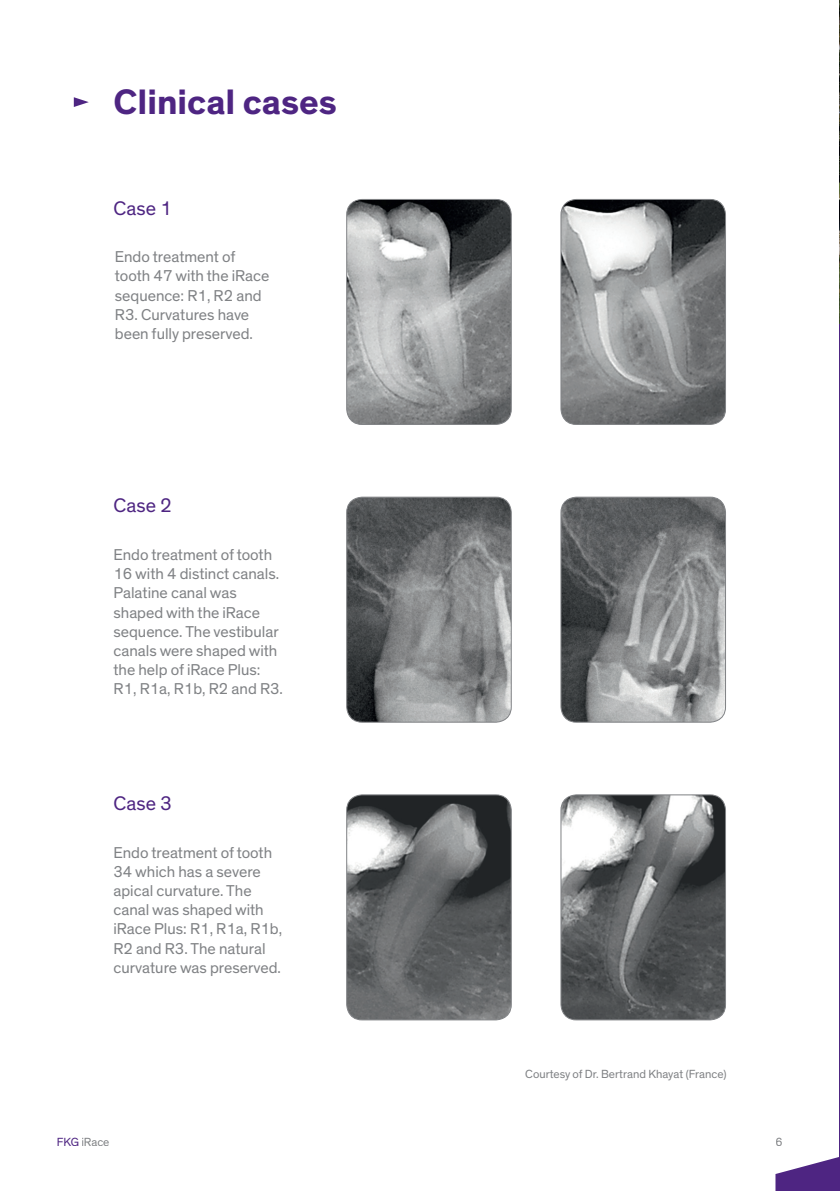
<style>
.page{position:relative;width:840px;height:1191px;background:#fff}
.page>*{position:absolute;margin:0;border:0;box-sizing:border-box;transform-origin:0 0}
.t1{font:700 36px "Theinhardt";color:#4e2582}
.t2{font:20px "Theinhardt";color:#4e2582}
.t3{font:16px/19.2px "Theinhardt";color:#808285}
.t4{font:12px "Theinhardt";color:#808285}
.s1{color:#4e2582}
</style>
<div class="page">
<hr style="left:839px;top:0;width:1px;height:1191px;background:#4e2582">
<img style="left:839px;top:1px;width:1px;height:322px">
<svg style="left:74px;top:97px;width:15px;height:10px"></svg>
<svg style="left:346px;top:199px;width:165px;height:226px;background:#909293"></svg>
<svg style="left:560px;top:199px;width:165px;height:226px;background:#8c8e8f"></svg>
<svg style="left:346px;top:497px;width:165px;height:225px;background:#767879"></svg>
<svg style="left:560px;top:497px;width:165px;height:225px;background:#7c7f80"></svg>
<svg style="left:346px;top:794px;width:165px;height:226px;background:#66696a"></svg>
<svg style="left:560px;top:794px;width:165px;height:226px;background:#707273"></svg>
<svg style="left:775px;top:1157px;width:64px;height:34px"></svg>
<h1 class="t1" style="left:113px;top:80px;width:225px">Clinical cases</h1>
<p class="t2" style="left:113px;top:196px;width:60px">Case 1</p>
<p class="t3" style="left:115px;top:248px;width:156px">Endo treatment of tooth 47 with the iRace sequence: R1, R2 and<br>R3. Curvatures have been fully preserved.</p>
<p class="t2" style="left:113px;top:494px;width:60px">Case 2</p>
<p class="t3" style="left:113px;top:545px;width:171px">Endo treatment of tooth<br>16 with 4 distinct canals.<br>Palatine canal was shaped with the iRace sequence. The vestibular canals were shaped with the help of iRace Plus:<br>R1, R1a, R1b, R2 and R3.</p>
<p class="t2" style="left:113px;top:791px;width:60px">Case 3</p>
<p class="t3" style="left:113px;top:843px;width:170px">Endo treatment of tooth<br>34 which has a severe apical curvature. The canal was shaped with iRace Plus: R1, R1a, R1b,<br>R2 and R3. The natural curvature was preserved.</p>
<p class="t4" style="left:525px;top:1066px;width:202px">Courtesy of Dr. Bertrand Khayat (France)</p>
<p class="t4" style="left:57px;top:1134px;width:54px"><span class="s1">FKG</span> iRace</p>
<p class="t4" style="left:775px;top:1134px;width:9px">6</p>
</div>
